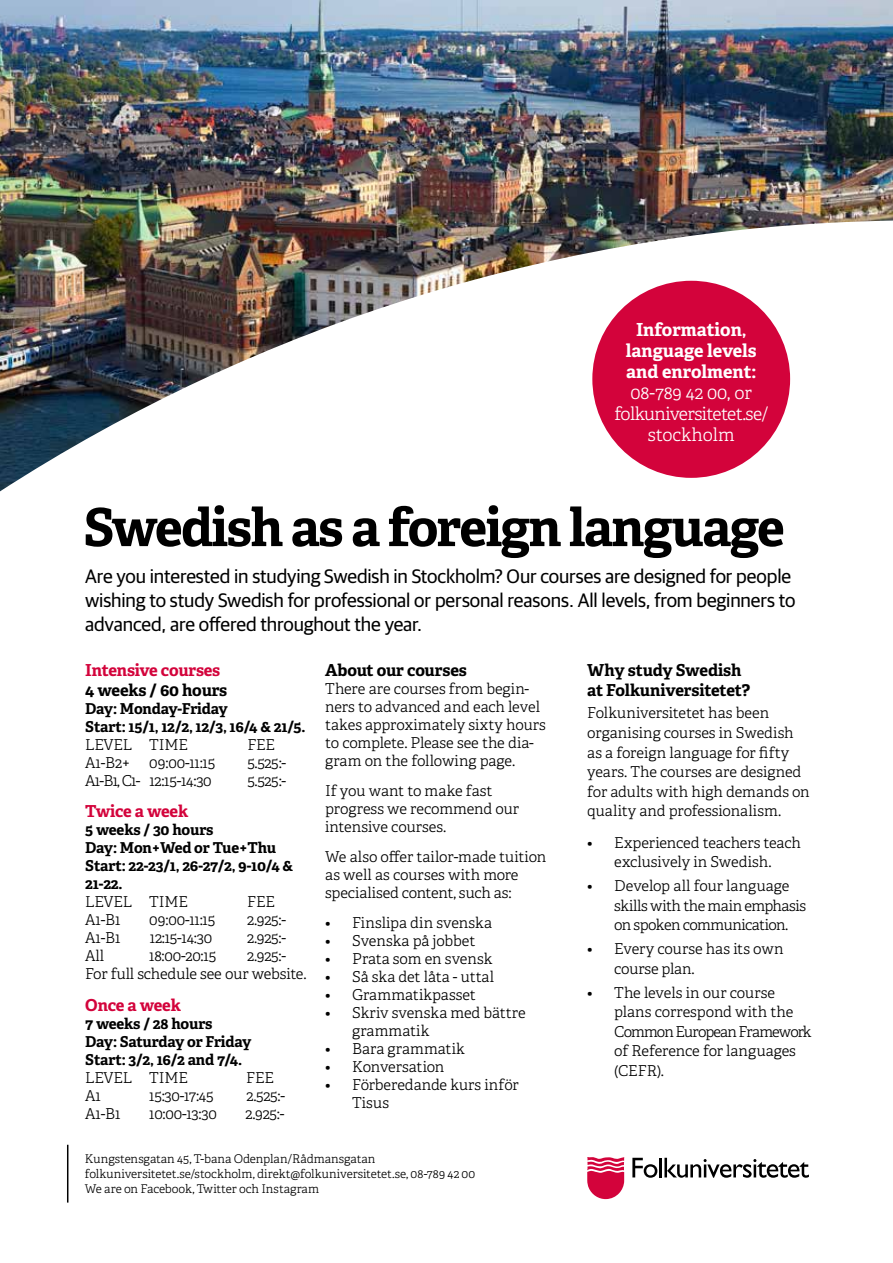
<style>
.page{position:relative;width:893px;height:1263px;background:#fff}
.page>*{position:absolute;margin:0;border:0;box-sizing:border-box;transform-origin:0 0}
.t1{font:700 52.5px "Adelle Basic";letter-spacing:-.03em;color:#000}
.t2{font:19.5px/24px "Guardian Sans";letter-spacing:-.005em;color:#000}
.t3{font:300 18px/21px "Adelle Basic";letter-spacing:-.03em;color:#fff;text-align:center}
.t4{font:700 18px/21px "Adelle Basic";color:#fff;text-align:center}
.t5{font:700 16.5px/19.5px "Adelle Basic";letter-spacing:-.01em;color:#000}
.t6{font:700 16.5px "Adelle Basic";letter-spacing:-.015em;color:#d3033b}
.t7{font:300 15px/19.5px "Adelle Basic";letter-spacing:-.01em;color:#000}
.t8{font:700 15px/18px "Adelle Basic";letter-spacing:-.015em;color:#000}
.t9{font:300 15px "Adelle Basic";letter-spacing:.01em;color:#000}
.t10{font:300 12px/15px "Adelle Basic";letter-spacing:-.005em;color:#000}
</style>
<div class="page">
<img style="left:0;top:0;width:893px;height:491px">
<svg style="left:587px;top:1157px;width:37px;height:42px"></svg>
<svg style="left:632px;top:1158px;width:25px;height:20px"></svg>
<hr style="left:659px;top:1158px;width:3px;height:19px;background:#000">
<svg style="left:664px;top:1158px;width:145px;height:20px"></svg>
<hr style="left:67px;top:1145px;width:1px;height:57px;background:#000">
<div style="left:592px;top:281px;width:198px;height:197px;background:#d3033b;border-radius:50%"></div>
<p class="t4" style="left:626px;top:319px;width:132px">Information, language levels and enrolment:</p>
<p class="t3" style="left:614px;top:382px;width:155px">08-789 42 00, or folkuniversitetet.se/ stockholm</p>
<h1 class="t1" style="left:83px;top:494px;width:703px">Swedish as a foreign language</h1>
<h2 class="t2" style="left:85px;top:563px;width:712px">Are you interested in studying Swedish in Stockholm? Our courses are designed for people wishing to study Swedish for professional or personal reasons. All levels, from beginners to advanced, are offered throughout the year.</h2>
<p class="t6" style="left:85px;top:660px;width:137px">Intensive courses</p>
<p class="t5" style="left:85px;top:680px;width:143px">4 weeks / 60 hours</p>
<p class="t8" style="left:85px;top:699px;width:222px">Day: Monday-Friday<br>Start: 15/1, 12/2, 12/3, 16/4 &amp; 21/5.</p>
<p class="t7" style="left:85px;top:734px;width:104px">LEVEL TIME</p>
<p class="t7" style="left:247px;top:734px;width:29px">FEE</p>
<p class="t7" style="left:85px;top:752px;width:47px">A1-B2+</p>
<p class="t7" style="left:149px;top:752px;width:68px">09:00-11:15</p>
<p class="t7" style="left:247px;top:752px;width:40px">5.525:-</p>
<p class="t7" style="left:85px;top:770px;width:128px">A1-B1, C1- 12:15-14:30</p>
<p class="t7" style="left:247px;top:770px;width:40px">5.525:-</p>
<p class="t6" style="left:85px;top:801px;width:105px">Twice a week</p>
<p class="t8" style="left:85px;top:821px;width:209px">5 weeks / 30 hours<br>Day: Mon+Wed or Tue+Thu<br>Start: 22-23/1, 26-27/2, 9-10/4 &amp;<br>21-22.</p>
<p class="t7" style="left:85px;top:892px;width:104px">LEVEL TIME</p>
<p class="t7" style="left:247px;top:892px;width:29px">FEE</p>
<p class="t7" style="left:85px;top:910px;width:37px">A1-B1</p>
<p class="t7" style="left:149px;top:910px;width:68px">09:00-11:15</p>
<p class="t7" style="left:247px;top:910px;width:40px">2.925:-</p>
<p class="t7" style="left:85px;top:928px;width:37px">A1-B1</p>
<p class="t7" style="left:150px;top:928px;width:64px">12:15-14:30</p>
<p class="t7" style="left:247px;top:928px;width:40px">2.925:-</p>
<p class="t7" style="left:85px;top:946px;width:20px">All</p>
<p class="t7" style="left:149px;top:946px;width:69px">18:00-20:15</p>
<p class="t5" style="left:325px;top:660px;width:143px">About our courses</p>
<p class="t7" style="left:325px;top:680px;width:222px;line-height:18px">There are courses from begin&shy;ners to advanced and each level takes approximately sixty hours to complete. Please see the dia&shy;gram on the following page.</p>
<p class="t7" style="left:325px;top:782px;width:196px;line-height:18px">If you want to make fast progress we recommend our intensive courses.</p>
<p class="t7" style="left:325px;top:848px;width:223px;line-height:18px">We also offer tailor-made tuition as well as courses with more specialised content, such as:</p>
<p class="t9" style="left:325px;top:914px;width:168px">• Finslipa din svenska</p>
<p class="t7" style="left:325px;top:931px;width:152px">• Svenska på jobbet</p>
<p class="t7" style="left:325px;top:949px;width:169px">• Prata som en svensk</p>
<p class="t7" style="left:325px;top:967px;width:170px">• Så ska det låta - uttal</p>
<p class="t7" style="left:325px;top:985px;width:152px">• Grammatikpasset</p>
<p class="t7" style="left:352px;top:1004px;width:175px;line-height:18px;text-indent:-27px">• Skriv svenska med bättre grammatik</p>
<p class="t7" style="left:325px;top:1039px;width:141px">• Bara grammatik</p>
<p class="t7" style="left:325px;top:1057px;width:121px">• Konversation</p>
<p class="t7" style="left:352px;top:1076px;width:168px;line-height:18px;text-indent:-27px">• Förberedande kurs inför<br>Tisus</p>
<p class="t5" style="left:587px;top:661px;width:165px">Why study Swedish at Folkuniversitetet?</p>
<p class="t7" style="left:587px;top:703px;width:224px">Folkuniversitetet has been organising courses in Swedish as a foreign language for fifty years. The courses are designed for adults with high demands on quality and professionalism.</p>
<p class="t7" style="left:587px;top:832px;width:215px;text-align:center">• Experienced teachers teach exclusively in Swedish.</p>
<p class="t7" style="left:614px;top:876px;width:194px;text-indent:-27px">• Develop all four language skills with the main emphasis on spoken communication.</p>
<p class="t7" style="left:614px;top:939px;width:171px;text-indent:-27px">• Every course has its own course plan.</p>
<p class="t7" style="left:614px;top:982px;width:199px;text-indent:-27px">• The levels in our course plans correspond with the<br>Common European Framework of Reference for languages (CEFR).</p>
<p class="t7" style="left:85px;top:947px;width:223px;line-height:18px;text-indent:162px">2.925:-<br>For full schedule see our website.</p>
<p class="t6" style="left:85px;top:994px;width:97px">Once a week</p>
<p class="t8" style="left:85px;top:1014px;width:168px">7 weeks / 28 hours<br>Day: Saturday or Friday<br>Start: 3/2, 16/2 and 7/4.</p>
<p class="t7" style="left:85px;top:1067px;width:104px">LEVEL TIME</p>
<p class="t7" style="left:246px;top:1067px;width:29px">FEE</p>
<p class="t7" style="left:85px;top:1085px;width:17px">A1</p>
<p class="t7" style="left:149px;top:1085px;width:66px">15:30-17:45</p>
<p class="t7" style="left:247px;top:1085px;width:40px">2.525:-</p>
<p class="t7" style="left:85px;top:1103px;width:37px">A1-B1</p>
<p class="t7" style="left:149px;top:1103px;width:69px">10:00-13:30</p>
<p class="t7" style="left:246px;top:1103px;width:40px">2.925:-</p>
<p class="t10" style="left:85px;top:1151px;width:392px">Kungstensgatan 45, T-bana Odenplan/Rådmansgatan folkuniversitetet.se/stockholm, direkt@folkuniversitetet.se, 08-789 42 00<br>We are on Facebook, Twitter och Instagram</p>
</div>
